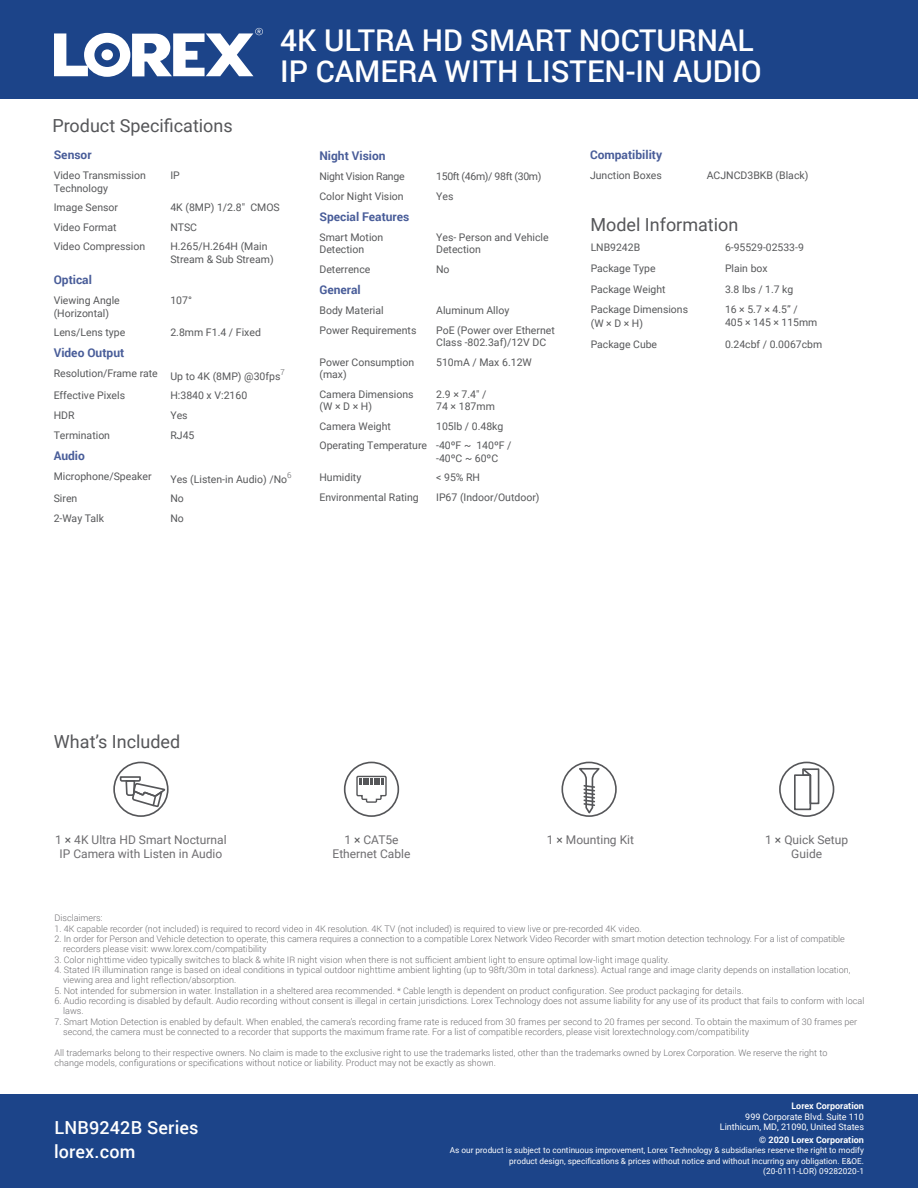
<style>
.page{position:relative;width:918px;height:1188px;background:#fff}
.page>*{position:absolute;margin:0;border:0;box-sizing:border-box;transform-origin:0 0}
.t1{font:500 30px/31.5px "Roboto";color:#fff}
.t2{font:18px "Roboto";color:#555659}
.t3{font:500 18px "Roboto";letter-spacing:.01em;color:#fff}
.t4{font:12px/14.4px "Roboto";color:#6e6d70;text-align:center}
.t5{font:700 12px "Roboto";color:#495d99}
.t6{font:10.5px/12.6px "Roboto";color:#57585a}
.t7{font:10.5px "Roboto";letter-spacing:-.03em;color:#57585a}
.t8{font:10.5px "Roboto";letter-spacing:-.02em;color:#57585a}
.t9{font:300 9px/10.4px "Roboto";color:#6e6d70}
.t10{font:9px/10.8px "Roboto";color:#fff;text-align:right}
.t11{font:700 9px "Roboto";color:#fff}
.t12{font:8.25px/10.8px "Roboto";color:#fff;text-align:right}
.s1{font-weight:300;font-size:7.8px;color:#555659}
.s2{color:#57585a}
</style>
<div class="page">
<div style="left:0;top:1094px;width:918px;height:94px;background:#1c4489"></div>
<div style="left:0;top:0;width:918px;height:99px;background:#1c4489"></div>
<svg style="left:54px;top:28px;width:209px;height:49px"></svg>
<div style="left:113px;top:762px;width:56px;height:55px;border:2px solid #555659;border-radius:50%"></div>
<svg style="left:119px;top:775px;width:47px;height:32px"></svg>
<div style="left:344px;top:762px;width:55px;height:55px;border:2px solid #555659;border-radius:50%"></div>
<svg style="left:356px;top:775px;width:31px;height:28px"></svg>
<div style="left:561px;top:762px;width:56px;height:55px;border:2px solid #555659;border-radius:50%"></div>
<svg style="left:576px;top:766px;width:25px;height:50px"></svg>
<div style="left:794px;top:774px;width:17px;height:36px;border:2px solid #555659"></div>
<div style="left:779px;top:762px;width:55px;height:55px;border:2px solid #555659;border-radius:50%"></div>
<svg style="left:801px;top:767px;width:19px;height:38px"></svg>
<h2 class="t2" style="left:52px;top:113px;width:182px">Product Specifications</h2>
<h1 class="t1" style="left:280px;top:23px;width:483px">4K ULTRA HD SMART NOCTURNAL<br>IP CAMERA WITH LISTEN-IN AUDIO</h1>
<h3 class="t5" style="left:54px;top:146px;width:39px">Sensor</h3>
<p class="t6" style="left:54px;top:169px;width:94px">Video Transmission<br>Technology</p>
<p class="t6" style="left:170px;top:169px;width:11px">IP</p>
<p class="t6" style="left:54px;top:201px;width:66px">Image Sensor</p>
<p class="t6" style="left:170px;top:201px;width:111px">4K (8MP) 1/2.8" CMOS</p>
<p class="t6" style="left:54px;top:220px;width:64px">Video Format</p>
<p class="t6" style="left:170px;top:220px;width:28px">NTSC</p>
<p class="t6" style="left:54px;top:240px;width:93px">Video Compression</p>
<p class="t6" style="left:170px;top:240px;width:105px">H.265/H.264H (Main<br>Stream &amp; Sub Stream)</p>
<h3 class="t5" style="left:54px;top:271px;width:40px">Optical</h3>
<p class="t6" style="left:54px;top:294px;width:68px">Viewing Angle (Horizontal)</p>
<p class="t6" style="left:170px;top:294px;width:23px">107°</p>
<p class="t6" style="left:54px;top:326px;width:73px">Lens/Lens type</p>
<p class="t6" style="left:170px;top:326px;width:92px">2.8mm F1.4 / Fixed</p>
<h3 class="t5" style="left:54px;top:344px;width:72px">Video Output</h3>
<p class="t6" style="left:54px;top:361px;width:233px;line-height:22.6px">Resolution/Frame rate Up to 4K (8MP) @30fps<span class="s1">7<br></span>Effective Pixels</p>
<p class="t6" style="left:170px;top:389px;width:78px">H:3840 x V:2160</p>
<p class="t6" style="left:54px;top:409px;width:22px">HDR</p>
<p class="t6" style="left:170px;top:409px;width:19px">Yes</p>
<p class="t6" style="left:54px;top:429px;width:58px">Termination</p>
<p class="t6" style="left:170px;top:429px;width:26px">RJ45</p>
<h3 class="t5" style="left:54px;top:447px;width:33px">Audio</h3>
<p class="t6" style="left:54px;top:469px;width:99px">Microphone/Speaker</p>
<p class="t6" style="left:170px;top:472px;width:123px">Yes (Listen-in Audio) /No<sup>6</sup></p>
<p class="t6" style="left:54px;top:492px;width:25px">Siren</p>
<p class="t6" style="left:170px;top:492px;width:15px">No</p>
<p class="t6" style="left:54px;top:512px;width:52px">2-Way Talk</p>
<p class="t6" style="left:170px;top:512px;width:15px">No</p>
<h3 class="t5" style="left:319px;top:147px;width:68px">Night Vision</h3>
<p class="t8" style="left:319px;top:169px;width:87px">Night Vision Range</p>
<p class="t7" style="left:436px;top:169px;width:107px">150ft (46m)/ 98ft (30m)</p>
<p class="t6" style="left:319px;top:189px;width:86px">Color Night Vision</p>
<p class="t6" style="left:436px;top:189px;width:19px">Yes</p>
<h3 class="t5" style="left:319px;top:208px;width:91px">Special Features</h3>
<p class="t6" style="left:319px;top:230px;width:65px">Smart Motion<br>Detection</p>
<p class="t6" style="left:436px;top:230px;width:114px">Yes- Person and Vehicle<br>Detection</p>
<p class="t6" style="left:319px;top:262px;width:52px">Deterrence</p>
<p class="t6" style="left:436px;top:262px;width:15px">No</p>
<h3 class="t5" style="left:319px;top:282px;width:43px">General</h3>
<p class="t6" style="left:319px;top:304px;width:66px">Body Material</p>
<p class="t6" style="left:436px;top:304px;width:75px">Aluminum Alloy</p>
<p class="t6" style="left:319px;top:323px;width:99px">Power Requirements</p>
<p class="t6" style="left:436px;top:323px;width:120px">PoE (Power over Ethernet<br>Class -802.3af)/12V DC</p>
<p class="t6" style="left:319px;top:355px;width:96px">Power Consumption (max)</p>
<p class="t6" style="left:436px;top:355px;width:97px">510mA / Max 6.12W</p>
<p class="t6" style="left:319px;top:387px;width:96px">Camera Dimensions (W × D × H)</p>
<p class="t6" style="left:436px;top:387px;width:60px">2.9 × 7.4" /<br>74 × 187mm</p>
<p class="t6" style="left:319px;top:419px;width:73px">Camera Weight</p>
<p class="t6" style="left:319px;top:416px;width:194px;line-height:19.5px;text-indent:117px">105lb / 0.48kg<br>Operating Temperature -40ºF ~ 140ºF /</p>
<p class="t6" style="left:436px;top:451px;width:64px">-40ºC ~ 60ºC</p>
<p class="t6" style="left:319px;top:471px;width:43px">Humidity</p>
<p class="t6" style="left:436px;top:471px;width:45px">&lt; 95% RH</p>
<p class="t6" style="left:319px;top:490px;width:101px">Environmental Rating</p>
<p class="t6" style="left:436px;top:490px;width:105px">IP67 (Indoor/Outdoor)</p>
<h3 class="t5" style="left:590px;top:146px;width:74px">Compatibility</h3>
<p class="t6" style="left:590px;top:168px;width:73px">Junction Boxes</p>
<p class="t6" style="left:707px;top:168px;width:103px">ACJNCD3BKB (Black)</p>
<h2 class="t2" style="left:590px;top:212px;width:149px">Model Information</h2>
<p class="t6" style="left:591px;top:241px;width:51px">LNB9242B</p>
<p class="t6" style="left:725px;top:241px;width:80px">6-95529-02533-9</p>
<p class="t6" style="left:591px;top:262px;width:66px">Package Type</p>
<p class="t6" style="left:725px;top:262px;width:44px">Plain box</p>
<p class="t6" style="left:591px;top:282px;width:76px">Package Weight</p>
<p class="t6" style="left:725px;top:282px;width:70px">3.8 lbs / 1.7 kg</p>
<p class="t6" style="left:591px;top:303px;width:99px;line-height:13.4px">Package Dimensions (W × D × H)</p>
<p class="t6" style="left:725px;top:303px;width:94px">16 × 5.7 × 4.5” /<br>405 × 145 × 115mm</p>
<p class="t6" style="left:591px;top:337px;width:68px">Package Cube</p>
<p class="t6" style="left:725px;top:337px;width:99px">0.24cbf / 0.0067cbm</p>
<h2 class="t2" style="left:54px;top:729px;width:128px">What’s Included</h2>
<h3 class="t4" style="left:55px;top:832px;width:173px">1 <span class="s2">×</span> 4K Ultra HD Smart Nocturnal<br>IP Camera with Listen in Audio</h3>
<h3 class="t4" style="left:333px;top:832px;width:79px">1 <span class="s2">×</span> CAT5e<br>Ethernet Cable</h3>
<h3 class="t4" style="left:547px;top:832px;width:89px">1 <span class="s2">×</span> Mounting Kit</h3>
<h3 class="t4" style="left:765px;top:832px;width:84px">1 <span class="s2">×</span> Quick Setup<br>Guide</h3>
<p class="t9" style="left:55px;top:913px;width:50px">Disclaimers:</p>
<p class="t9" style="left:55px;top:923px;width:589px">1. 4K capable recorder (not included) is required to record video in 4K resolution. 4K TV (not included) is required to view live or pre-recorded 4K video.</p>
<p class="t9" style="left:63px;top:933px;width:783px;text-indent:-9px">2. In order for Person and Vehicle detection to operate, this camera requires a connection to a compatible Lorex Network Video Recorder with smart motion detection technology. For a list of compatible recorders please visit: www.lorex.com/compatibility</p>
<p class="t9" style="left:55px;top:954px;width:617px">3. Color nighttime video typically switches to black &amp; white IR night vision when there is not sufficient ambient light to ensure optimal low-light image quality.</p>
<p class="t9" style="left:63px;top:964px;width:789px;text-indent:-9px">4. Stated IR illumination range is based on ideal conditions in typical outdoor nighttime ambient lighting (up to 98ft/30m in total darkness). Actual range and image clarity depends on installation location, viewing area and light reflection/absorption.</p>
<p class="t9" style="left:55px;top:985px;width:691px">5. Not intended for submersion in water. Installation in a sheltered area recommended. * Cable length is dependent on product configuration. See product packaging for details.</p>
<p class="t9" style="left:63px;top:995px;width:803px;text-indent:-9px">6. Audio recording is disabled by default. Audio recording without consent is illegal in certain jurisdictions. Lorex Technology does not assume liability for any use of its product that fails to conform with local laws.</p>
<p class="t9" style="left:63px;top:1016px;width:796px;text-indent:-9px">7. Smart Motion Detection is enabled by default. When enabled, the camera’s recording frame rate is reduced from 30 frames per second to 20 frames per second. To obtain the maximum of 30 frames per second, the camera must be connected to a recorder that supports the maximum frame rate. For a list of compatible recorders, please visit lorextechnology.com/compatibility</p>
<p class="t9" style="left:55px;top:1047px;width:774px">All trademarks belong to their respective owners. No claim is made to the exclusive right to use the trademarks listed, other than the trademarks owned by Lorex Corporation. We reserve the right to change models, configurations or specifications without notice or liability. Product may not be exactly as shown.</p>
<h2 class="t3" style="left:55px;top:1115px;width:146px">LNB9242B Series</h2>
<h2 class="t3" style="left:54px;top:1139px;width:83px">lorex.com</h2>
<p class="t11" style="left:791px;top:1099px;width:74px">Lorex Corporation</p>
<p class="t10" style="left:720px;top:1111px;width:146px">999 Corporate Blvd. Suite 110<br>Linthicum, MD, 21090, United States</p>
<p class="t11" style="left:759px;top:1134px;width:106px">© 2020 Lorex Corporation</p>
<p class="t12" style="left:450px;top:1145px;width:416px">As our product is subject to continuous improvement, Lorex Technology &amp; subsidiaries reserve the right to modify product design, specifications &amp; prices without notice and without incurring any obligation. E&amp;OE.</p>
<p class="t12" style="left:763px;top:1165px;width:102px">(20-0111-LOR) 09282020-1</p>
</div>
